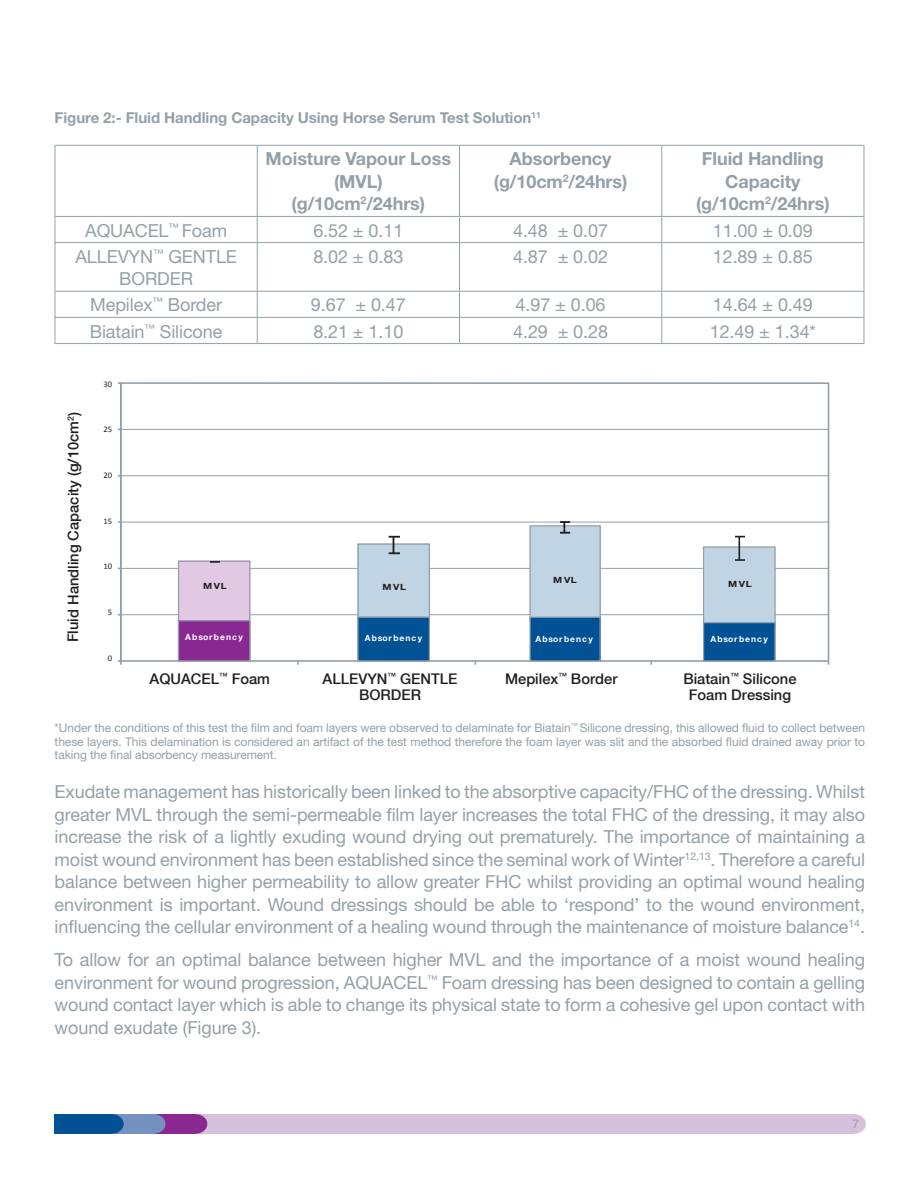
<style>
.page{position:relative;width:918px;height:1187px;background:#fff}
.page>*{position:absolute;margin:0;border:0;box-sizing:border-box;transform-origin:0 0}
.t1{font:18px/22.5px "Helvetica Neue";letter-spacing:-.005em;color:#94a0a9;text-align:justify}
.t2{font:700 18px/22.5px "Helvetica Neue";letter-spacing:-.005em;color:#94a0a9;text-align:center}
.t3{font:700 15px "Helvetica Neue";letter-spacing:-.005em;color:#94a0a9}
.t4{font:500 14.7px/16.4px "Helvetica Neue";color:#231f20;text-align:center}
.t5{font:12px/13.5px "Helvetica Neue";letter-spacing:-.005em;color:#94a0a9;text-align:justify}
.t6{font:700 8.55px "Helvetica Neue";letter-spacing:.1em;color:#fff}
.t7{font:8.55px "Calibri";color:#231f20}
.t8{font:700 8.55px "Helvetica Neue";letter-spacing:.1em;color:#231f20;scale:1.17 1}
</style>
<div class="page">
<div style="left:842px;top:1114px;width:23px;height:19px;background:#d6c0dc;border-radius:50%"></div>
<div style="left:189px;top:1114px;width:665px;height:19px;background:#d6c0dc"></div>
<div style="left:183px;top:1114px;width:24px;height:19px;background:#892890;border-radius:50%"></div>
<div style="left:138px;top:1114px;width:57px;height:19px;background:#892890"></div>
<div style="left:142px;top:1114px;width:23px;height:19px;background:#7491c0;border-radius:50%"></div>
<div style="left:96px;top:1114px;width:57px;height:19px;background:#7491c0"></div>
<div style="left:100px;top:1114px;width:24px;height:19px;background:#005294;border-radius:50%"></div>
<div style="left:54px;top:1114px;width:58px;height:19px;background:#005294"></div>
<hr style="left:55px;top:145px;width:202px;height:1px;background:#94a0a9">
<hr style="left:55px;top:146px;width:1px;height:70px;background:#94a0a9">
<hr style="left:257px;top:145px;width:202px;height:1px;background:#94a0a9">
<hr style="left:257px;top:146px;width:1px;height:70px;background:#94a0a9">
<hr style="left:459px;top:145px;width:202px;height:1px;background:#94a0a9">
<hr style="left:459px;top:146px;width:1px;height:70px;background:#94a0a9">
<hr style="left:661px;top:145px;width:203px;height:1px;background:#94a0a9">
<hr style="left:661px;top:146px;width:1px;height:70px;background:#94a0a9">
<hr style="left:863px;top:146px;width:1px;height:70px;background:#94a0a9">
<hr style="left:55px;top:216px;width:202px;height:1px;background:#94a0a9">
<svg style="left:55px;top:217px;width:1px;height:25px"></svg>
<hr style="left:257px;top:216px;width:202px;height:1px;background:#94a0a9">
<svg style="left:257px;top:217px;width:1px;height:25px"></svg>
<hr style="left:459px;top:216px;width:202px;height:1px;background:#94a0a9">
<svg style="left:459px;top:217px;width:1px;height:25px"></svg>
<hr style="left:661px;top:216px;width:203px;height:1px;background:#94a0a9">
<svg style="left:661px;top:217px;width:1px;height:25px"></svg>
<svg style="left:863px;top:217px;width:1px;height:25px"></svg>
<hr style="left:55px;top:242px;width:202px;height:1px;background:#94a0a9">
<hr style="left:55px;top:243px;width:1px;height:48px;background:#94a0a9">
<hr style="left:257px;top:242px;width:202px;height:1px;background:#94a0a9">
<hr style="left:257px;top:243px;width:1px;height:48px;background:#94a0a9">
<hr style="left:459px;top:242px;width:202px;height:1px;background:#94a0a9">
<hr style="left:459px;top:243px;width:1px;height:48px;background:#94a0a9">
<hr style="left:661px;top:242px;width:203px;height:1px;background:#94a0a9">
<hr style="left:661px;top:243px;width:1px;height:48px;background:#94a0a9">
<hr style="left:863px;top:243px;width:1px;height:48px;background:#94a0a9">
<hr style="left:55px;top:291px;width:202px;height:1px;background:#94a0a9">
<hr style="left:257px;top:291px;width:202px;height:1px;background:#94a0a9">
<hr style="left:459px;top:291px;width:202px;height:1px;background:#94a0a9">
<hr style="left:661px;top:291px;width:203px;height:1px;background:#94a0a9">
<hr style="left:55px;top:317px;width:202px;height:1px;background:#94a0a9">
<svg style="left:55px;top:292px;width:1px;height:51px"></svg>
<hr style="left:257px;top:317px;width:202px;height:1px;background:#94a0a9">
<svg style="left:257px;top:292px;width:1px;height:51px"></svg>
<hr style="left:459px;top:317px;width:202px;height:1px;background:#94a0a9">
<svg style="left:459px;top:292px;width:1px;height:51px"></svg>
<hr style="left:661px;top:317px;width:203px;height:1px;background:#94a0a9">
<svg style="left:661px;top:292px;width:1px;height:51px"></svg>
<svg style="left:863px;top:292px;width:1px;height:51px"></svg>
<hr style="left:55px;top:343px;width:202px;height:1px;background:#94a0a9">
<hr style="left:257px;top:343px;width:202px;height:1px;background:#94a0a9">
<hr style="left:459px;top:343px;width:202px;height:1px;background:#94a0a9">
<hr style="left:661px;top:343px;width:203px;height:1px;background:#94a0a9">
<svg style="left:119px;top:382px;width:711px;height:283px"></svg>
<svg style="left:118px;top:660px;width:4px;height:4px"></svg>
<div style="left:178px;top:560px;width:72px;height:61px;border:1px solid #94a0a9"></div>
<div style="left:179px;top:561px;width:71px;height:64px;background:#e1c9e3"></div>
<div style="left:357px;top:543px;width:73px;height:76px;border:1px solid #94a0a9"></div>
<div style="left:530px;top:526px;width:70px;height:92px;background:#c0d4e4"></div>
<div style="left:529px;top:525px;width:71px;height:94px;border:1px solid #94a0a9"></div>
<div style="left:703px;top:547px;width:72px;height:80px;background:#c0d4e4"></div>
<div style="left:703px;top:546px;width:72px;height:82px;border:1px solid #94a0a9"></div>
<div style="left:358px;top:544px;width:71px;height:74px;background:#c0d4e4"></div>
<div style="left:178px;top:620px;width:72px;height:41px;background:#892890"></div>
<div style="left:178px;top:620px;width:72px;height:41px;border:1px solid #94a0a9"></div>
<div style="left:358px;top:617px;width:71px;height:44px;background:#005294"></div>
<div style="left:357px;top:616px;width:73px;height:45px;border:1px solid #94a0a9"></div>
<div style="left:530px;top:617px;width:70px;height:44px;background:#005294"></div>
<div style="left:529px;top:616px;width:71px;height:45px;border:1px solid #94a0a9"></div>
<div style="left:703px;top:622px;width:72px;height:39px;background:#005294"></div>
<div style="left:703px;top:622px;width:72px;height:39px;border:1px solid #94a0a9"></div>
<svg style="left:210px;top:561px;width:10px;height:2px"></svg>
<svg style="left:388px;top:536px;width:12px;height:18px"></svg>
<svg style="left:560px;top:521px;width:10px;height:12px"></svg>
<svg style="left:735px;top:536px;width:10px;height:4px"></svg>
<hr style="left:738px;top:540px;width:2px;height:20px;background:#231f20">
<svg style="left:735px;top:559px;width:10px;height:2px"></svg>
<p class="t3" style="left:55px;top:108px;width:488px">Figure 2:- Fluid Handling Capacity Using Horse Serum Test Solution<sup>11</sup></p>
<p class="t2" style="left:266px;top:147px;width:187px">Moisture Vapour Loss (MVL) (g/10cm<sup>2</sup>/24hrs)</p>
<p class="t2" style="left:493px;top:147px;width:135px">Absorbency (g/10cm<sup>2</sup>/24hrs)</p>
<p class="t2" style="left:696px;top:147px;width:135px">Fluid Handling<br>Capacity (g/10cm<sup>2</sup>/24hrs)</p>
<p class="t1" style="left:85px;top:219px;width:143px">AQUACEL<sup>™</sup> Foam</p>
<p class="t1" style="left:313px;top:219px;width:91px">6.52 ± 0.11</p>
<p class="t1" style="left:513px;top:219px;width:96px">4.48 ± 0.07</p>
<p class="t1" style="left:712px;top:219px;width:101px">11.00 ± 0.09</p>
<p class="t1" style="left:75px;top:245px;width:163px;text-align:center">ALLEVYN<sup>™</sup> GENTLE<br>BORDER</p>
<p class="t1" style="left:313px;top:245px;width:91px">8.02 ± 0.83</p>
<p class="t1" style="left:513px;top:245px;width:96px">4.87 ± 0.02</p>
<p class="t1" style="left:712px;top:245px;width:101px">12.89 ± 0.85</p>
<p class="t1" style="left:90px;top:293px;width:133px">Mepilex<sup>™</sup> Border</p>
<p class="t1" style="left:311px;top:293px;width:96px">9.67 ± 0.47</p>
<p class="t1" style="left:515px;top:293px;width:91px">4.97 ± 0.06</p>
<p class="t1" style="left:712px;top:293px;width:101px">14.64 ± 0.49</p>
<p class="t1" style="left:90px;top:320px;width:134px">Biatain<sup>™</sup> Silicone</p>
<p class="t1" style="left:313px;top:320px;width:91px">8.21 ± 1.10</p>
<p class="t1" style="left:513px;top:320px;width:96px">4.29 ± 0.28</p>
<p class="t1" style="left:709px;top:320px;width:108px">12.49 ± 1.34*</p>
<p class="t4" style="left:65px;top:642px;width:231px;rotate:-90deg">Fluid Handling Capacity (g/10cm<sup>2</sup>)</p>
<p class="t7" style="left:103px;top:378px;width:10px">30</p>
<p class="t7" style="left:103px;top:424px;width:10px">25</p>
<p class="t7" style="left:103px;top:470px;width:10px">20</p>
<p class="t7" style="left:103px;top:515px;width:10px">15</p>
<p class="t7" style="left:103px;top:561px;width:10px">10</p>
<p class="t7" style="left:108px;top:607px;width:6px">5</p>
<p class="t7" style="left:108px;top:652px;width:6px">0</p>
<p class="t8" style="left:203px;top:581px;width:22px">MVL</p>
<p class="t8" style="left:382px;top:581px;width:22px">MVL</p>
<p class="t8" style="left:553px;top:574px;width:22px">MVL</p>
<p class="t8" style="left:728px;top:578px;width:22px">MVL</p>
<p class="t6" style="left:185px;top:632px;width:59px">Absorbency</p>
<p class="t6" style="left:365px;top:633px;width:59px">Absorbency</p>
<p class="t6" style="left:535px;top:633px;width:59px">Absorbency</p>
<p class="t6" style="left:710px;top:633px;width:59px">Absorbency</p>
<p class="t4" style="left:149px;top:670px;width:122px">AQUACEL<sup>™</sup> Foam</p>
<p class="t4" style="left:322px;top:670px;width:136px">ALLEVYN<sup>™</sup> GENTLE<br>BORDER</p>
<p class="t4" style="left:505px;top:670px;width:114px">Mepilex<sup>™</sup> Border</p>
<p class="t4" style="left:683px;top:670px;width:115px">Biatain<sup>™</sup> Silicone<br>Foam Dressing</p>
<p class="t5" style="left:55px;top:721px;width:812px">*Under the conditions of this test the film and foam layers were observed to delaminate for Biatain<sup>™</sup> Silicone dressing, this allowed fluid to collect between these layers. This delamination is considered an artifact of the test method therefore the foam layer was slit and the absorbed fluid drained away prior to taking the final absorbency measurement.</p>
<p class="t1" style="left:55px;top:780px;width:812px">Exudate management has historically been linked to the absorptive capacity/FHC of the dressing. Whilst greater MVL through the semi-permeable film layer increases the total FHC of the dressing, it may also increase the risk of a lightly exuding wound drying out prematurely. The importance of maintaining a moist wound environment has been established since the seminal work of Winter<sup>12,13</sup>. Therefore a careful balance between higher permeability to allow greater FHC whilst providing an optimal wound healing environment is important. Wound dressings should be able to ‘respond’ to the wound environment, influencing the cellular environment of a healing wound through the maintenance of moisture balance<sup>14</sup>.</p>
<p class="t1" style="left:55px;top:948px;width:812px">To allow for an optimal balance between higher MVL and the importance of a moist wound healing environment for wound progression, AQUACEL<sup>™</sup> Foam dressing has been designed to contain a gelling wound contact layer which is able to change its physical state to form a cohesive gel upon contact with wound exudate (Figure 3).</p>
<p class="t5" style="left:852px;top:1116px;width:8px">7</p>
</div>
